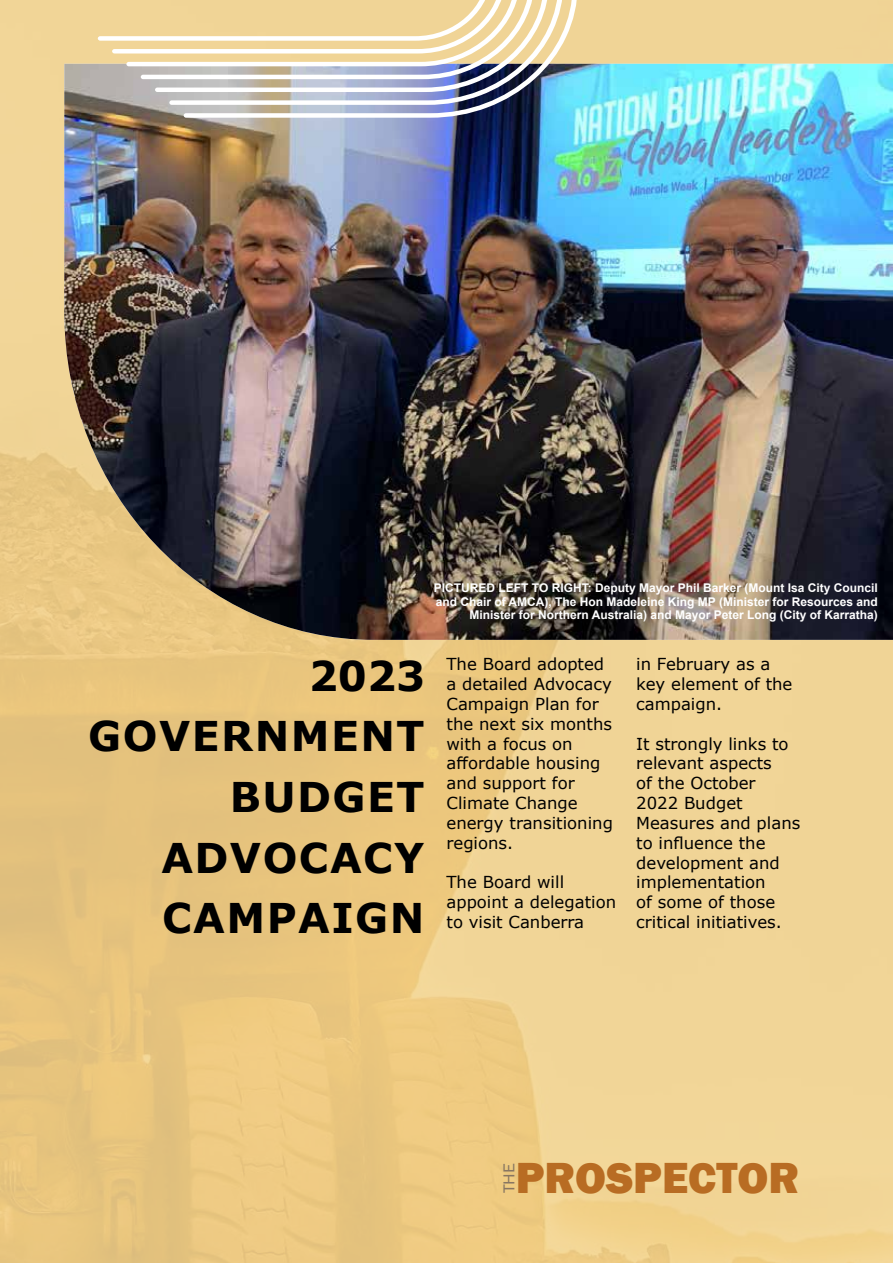
<style>
.page{position:relative;width:893px;height:1263px;background:#fff}
.page>*{position:absolute;margin:0;border:0;box-sizing:border-box;transform-origin:0 0}
.t1{font:800 44.85px "Franklin Gothic";color:#b86c23}
.t2{font:700 40.95px/60.6px "Verdana";letter-spacing:.035em;color:#000;text-align:right}
.t3{font:16.5px/19.8px "Verdana";color:#000}
.t4{font:16.2px "Franklin Gothic";color:#887662;scale:1.11 1}
.t5{font:700 12px/13.5px "Arial";color:#fff;text-align:right}
</style>
<div class="page">
<img style="left:64px;top:64px;width:829px;height:576px">
<svg style="left:184px;top:0;width:394px;height:118px"></svg>
<svg style="left:98px;top:0;width:465px;height:105px"></svg>
<p class="t5" style="left:434px;top:581px;width:445px">PICTURED LEFT TO RIGHT: Deputy Mayor Phil Barker (Mount Isa City Council and Chair of AMCA), The Hon Madeleine King MP (Minister for Resources and<br>Minister for Northern Australia) and Mayor Peter Long (City of Karratha)</p>
<h2 class="t2" style="left:88px;top:645px;width:339px">2023<br>GOVERNMENT<br>BUDGET<br>ADVOCACY<br>CAMPAIGN</h2>
<p class="t3" style="left:446px;top:654px;width:168px">The Board adopted a detailed Advocacy<br>Campaign Plan for the next six months with a focus on affordable housing and support for<br>Climate Change energy transitioning regions.</p>
<p class="t3" style="left:446px;top:872px;width:171px">The Board will appoint a delegation to visit Canberra</p>
<p class="t3" style="left:636px;top:654px;width:158px">in February as a key element of the campaign.</p>
<p class="t3" style="left:636px;top:734px;width:166px">It strongly links to relevant aspects<br>of the October<br>2022 Budget<br>Measures and plans to influence the development and implementation<br>of some of those critical initiatives.</p>
<p class="t4" style="left:499px;top:1193px;width:29px;rotate:-90deg">THE</p>
<h1 class="t1" style="left:516px;top:1149px;width:285px">PROSPECTOR</h1>
</div>
